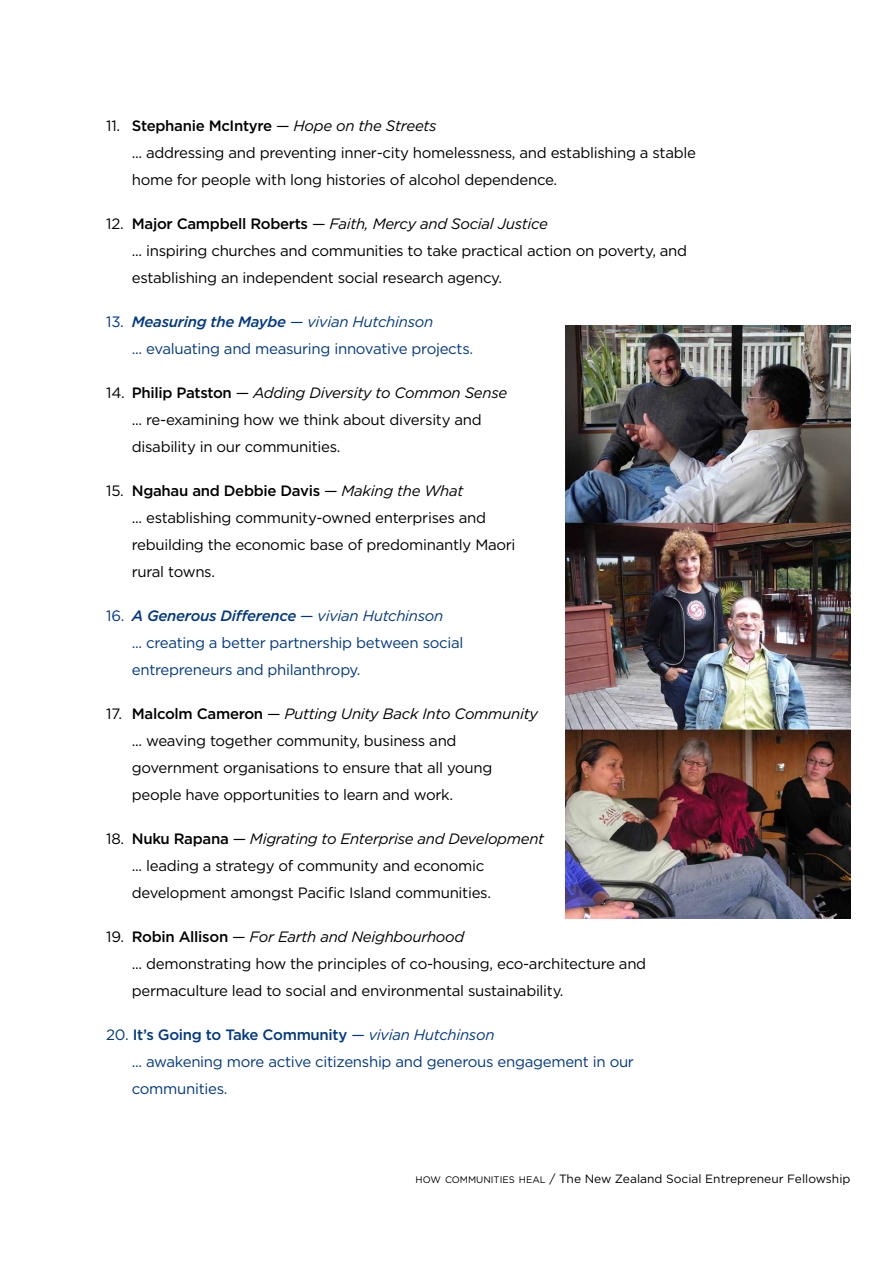
<style>
.page{position:relative;width:893px;height:1263px;background:#fff}
.page>*{position:absolute;margin:0;border:0;box-sizing:border-box;transform-origin:0 0}
.t1{font:15px/27px "Gotham";letter-spacing:-.02em;color:#000}
.t2{font:15px/27px "Gotham";letter-spacing:-.02em;color:#003882}
.t3{font:12px "Gotham";color:#000}
.s1{font-weight:500}
.s2{font-style:italic}
.s3{font-weight:500;font-style:italic}
.s4{font-size:9.45px}
</style>
<div class="page">
<img style="left:566px;top:325px;width:284px;height:593px">
<p class="t1" style="left:132px;top:112px;width:566px;text-indent:-26px">11. <span class="s1">Stephanie McIntyre</span> — <span class="s2">Hope on the Streets<br></span>... addressing and preventing inner-city homelessness, and establishing a stable home for people with long histories of alcohol dependence.</p>
<p class="t1" style="left:132px;top:210px;width:557px;text-indent:-26px">12. <span class="s1">Major Campbell Roberts</span> — <span class="s2">Faith, Mercy and Social Justice<br></span>... inspiring churches and communities to take practical action on poverty, and establishing an independent social research agency.</p>
<p class="t2" style="left:132px;top:308px;width:343px;text-indent:-26px">13. <span class="s3">Measuring the Maybe</span> — <span class="s2">vivian Hutchinson<br></span>... evaluating and measuring innovative projects.</p>
<p class="t1" style="left:132px;top:379px;width:377px;text-indent:-26px">14. <span class="s1">Philip Patston</span> — <span class="s2">Adding Diversity to Common Sense </span>... re-examining how we think about diversity and disability in our communities.</p>
<p class="t1" style="left:132px;top:477px;width:385px;text-indent:-26px">15. <span class="s1">Ngahau and Debbie Davis</span> — <span class="s2">Making the What<br></span>... establishing community-owned enterprises and rebuilding the economic base of predominantly Maori rural towns.</p>
<p class="t2" style="left:132px;top:602px;width:333px;text-indent:-26px">16. <span class="s3">A Generous Difference</span> — <span class="s2">vivian Hutchinson<br></span>... creating a better partnership between social entrepreneurs and philanthropy.</p>
<p class="t1" style="left:132px;top:700px;width:408px;text-indent:-26px">17. <span class="s1">Malcolm Cameron</span> — <span class="s2">Putting Unity Back Into Community </span>... weaving together community, business and government organisations to ensure that all young people have opportunities to learn and work.</p>
<p class="t1" style="left:132px;top:825px;width:414px;text-indent:-26px">18. <span class="s1">Nuku Rapana</span> — <span class="s2">Migrating to Enterprise and Development </span>... leading a strategy of community and economic development amongst Pacific Island communities.</p>
<p class="t1" style="left:132px;top:923px;width:516px;text-indent:-26px">19. <span class="s1">Robin Allison</span> — <span class="s2">For Earth and Neighbourhood<br></span>... demonstrating how the principles of co-housing, eco-architecture and permaculture lead to social and environmental sustainability.</p>
<p class="t2" style="left:132px;top:1021px;width:504px;text-indent:-26px">20. <span class="s1">It’s Going to Take Community</span> — <span class="s2">vivian Hutchinson<br></span>... awakening more active citizenship and generous engagement in our communities.</p>
<p class="t3" style="left:416px;top:1171px;width:436px"><span class="s4">HOW COMMUNITIES HEAL</span> / The New Zealand Social Entrepreneur Fellowship</p>
</div>
